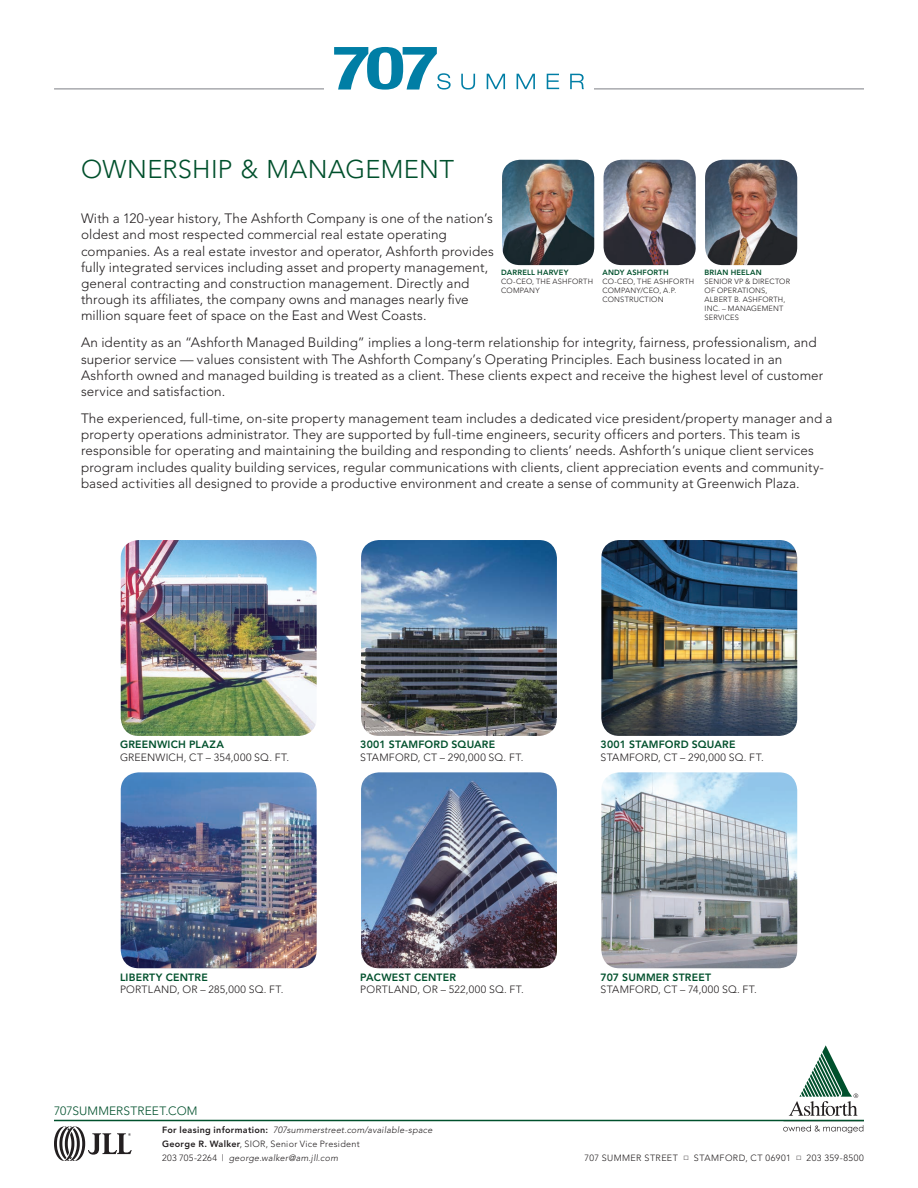
<style>
.page{position:relative;width:918px;height:1188px;background:#fff}
.page>*{position:absolute;margin:0;border:0;box-sizing:border-box;transform-origin:0 0}
.t1{font:300 25.5px "Avenir";letter-spacing:.01em;color:#00502c}
.t2{font:300 13.5px/16.2px "Avenir";letter-spacing:.005em;color:#231f20}
.t3{font:300 12px "Avenir";letter-spacing:.005em;color:#00502c}
.t4{font:300 10.5px "Avenir";letter-spacing:.02em;color:#231f20}
.t5{font:800 10.5px "Avenir";letter-spacing:.02em;color:#00502c}
.t6{font:italic 300 9px/13.8px "Avenir";letter-spacing:.025em;color:#231f20}
.t7{font:300 9px "Avenir";letter-spacing:.05em;color:#231f20}
.t8{font:300 7.5px/9px "Avenir";letter-spacing:.025em;color:#231f20}
.t9{font:800 7.5px "Avenir";letter-spacing:.025em;color:#00502c}
.s1{font-weight:800;font-style:normal}
.s2{font-style:normal}
</style>
<div class="page">
<img style="left:705px;top:160px;width:92px;height:105px">
<img style="left:604px;top:160px;width:92px;height:105px">
<img style="left:502px;top:160px;width:92px;height:105px">
<img style="left:121px;top:772px;width:196px;height:196px">
<img style="left:121px;top:540px;width:196px;height:196px">
<img style="left:361px;top:772px;width:196px;height:196px">
<img style="left:361px;top:540px;width:196px;height:196px">
<img style="left:601px;top:540px;width:196px;height:196px">
<img style="left:601px;top:772px;width:196px;height:196px">
<svg style="left:789px;top:1045px;width:69px;height:71px"></svg>
<svg style="left:783px;top:1125px;width:80px;height:8px"></svg>
<hr style="left:54px;top:1120px;width:810px;height:1px;background:#00502c">
<svg style="left:54px;top:1126px;width:78px;height:35px"></svg>
<svg style="left:334px;top:47px;width:117px;height:43px"></svg>
<svg style="left:461px;top:74px;width:14px;height:16px"></svg>
<svg style="left:487px;top:74px;width:18px;height:15px"></svg>
<svg style="left:517px;top:74px;width:18px;height:15px"></svg>
<svg style="left:547px;top:74px;width:12px;height:15px"></svg>
<svg style="left:570px;top:74px;width:14px;height:15px"></svg>
<hr style="left:54px;top:88px;width:270px;height:2px;background:#a8a9ad">
<hr style="left:594px;top:88px;width:270px;height:2px;background:#a8a9ad">
<p class="t1" style="left:81px;top:155px;width:374px">OWNERSHIP &amp; MANAGEMENT</p>
<p class="t2" style="left:81px;top:210px;width:415px">With a 120-year history, The Ashforth Company is one of the nation’s oldest and most respected commercial real estate operating companies. As a real estate investor and operator, Ashforth provides fully integrated services including asset and property management, general contracting and construction management. Directly and through its affiliates, the company owns and manages nearly five million square feet of space on the East and West Coasts.</p>
<p class="t2" style="left:81px;top:335px;width:744px">An identity as an “Ashforth Managed Building” implies a long-term relationship for integrity, fairness, professionalism, and superior service — values consistent with The Ashforth Company’s Operating Principles. Each business located in an Ashforth owned and managed building is treated as a client. These clients expect and receive the highest level of customer service and satisfaction.</p>
<p class="t2" style="left:81px;top:410px;width:753px">The experienced, full-time, on-site property management team includes a dedicated vice president/property manager and a property operations administrator. They are supported by full-time engineers, security officers and porters. This team is responsible for operating and maintaining the building and responding to clients’ needs. Ashforth’s unique client services program includes quality building services, regular communications with clients, client appreciation events and community&shy;based activities all designed to provide a productive environment and create a sense of community at Greenwich Plaza.</p>
<p class="t9" style="left:602px;top:268px;width:68px">ANDY ASHFORTH</p>
<p class="t8" style="left:602px;top:277px;width:93px">CO-CEO, THE ASHFORTH<br>COMPANY/CEO, A.P.<br>CONSTRUCTION</p>
<p class="t9" style="left:501px;top:268px;width:69px">DARRELL HARVEY</p>
<p class="t8" style="left:501px;top:277px;width:93px">CO-CEO, THE ASHFORTH<br>COMPANY</p>
<p class="t9" style="left:705px;top:268px;width:59px">BRIAN HEELAN</p>
<p class="t8" style="left:705px;top:277px;width:87px">SENIOR VP &amp; DIRECTOR<br>OF OPERATIONS,<br>ALBERT B. ASHFORTH,<br>INC. – MANAGEMENT<br>SERVICES</p>
<p class="t5" style="left:120px;top:739px;width:105px">GREENWICH PLAZA</p>
<p class="t4" style="left:120px;top:751px;width:171px">GREENWICH, CT – 354,000 SQ. FT.</p>
<p class="t5" style="left:360px;top:739px;width:136px">3001 STAMFORD SQUARE</p>
<p class="t4" style="left:360px;top:751px;width:165px">STAMFORD, CT – 290,000 SQ. FT.</p>
<p class="t5" style="left:601px;top:739px;width:136px">3001 STAMFORD SQUARE</p>
<p class="t4" style="left:601px;top:751px;width:165px">STAMFORD, CT – 290,000 SQ. FT.</p>
<p class="t5" style="left:120px;top:971px;width:89px">LIBERTY CENTRE</p>
<p class="t4" style="left:120px;top:983px;width:165px">PORTLAND, OR – 285,000 SQ. FT.</p>
<p class="t3" style="left:54px;top:1104px;width:145px">707SUMMERSTREET.COM</p>
<p class="t5" style="left:360px;top:971px;width:97px">PACWEST CENTER</p>
<p class="t4" style="left:360px;top:983px;width:165px">PORTLAND, OR – 522,000 SQ. FT.</p>
<p class="t6" style="left:162px;top:1123px;width:272px"><span class="s1">For leasing information:</span> 707summerstreet.com/available-space<br><span class="s1">George R. Walker</span><span class="s2">, SIOR, Senior Vice President<br>203 705-2264 |</span> george.walker@am.jll.com</p>
<p class="t5" style="left:601px;top:971px;width:112px">707 SUMMER STREET</p>
<p class="t4" style="left:601px;top:984px;width:158px">STAMFORD, CT – 74,000 SQ. FT.</p>
<p class="t7" style="left:584px;top:1153px;width:281px">707 SUMMER STREET <sup>a</sup> STAMFORD, CT 06901 <sup>a</sup> 203 359-8500</p>
</div>
